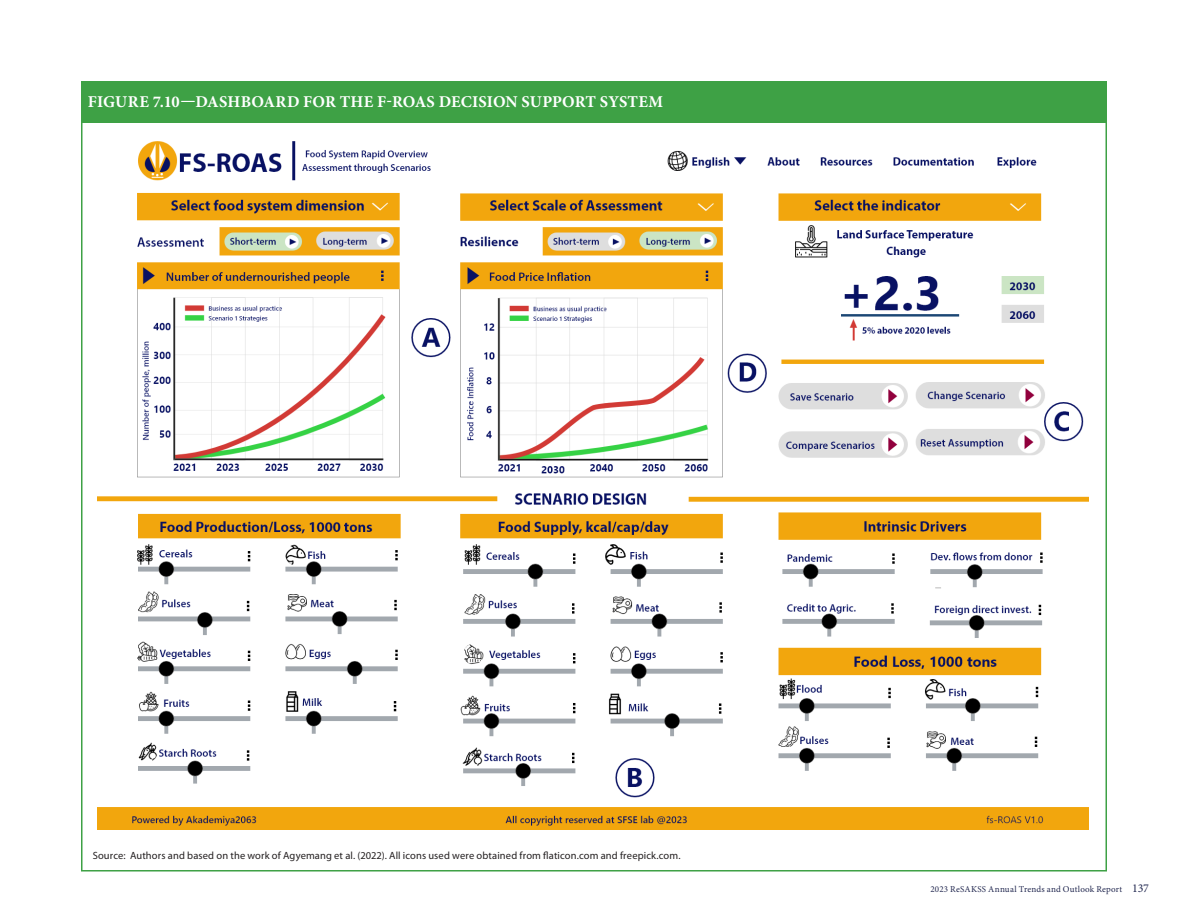
<style>
.page{position:relative;width:1188px;height:918px;background:#fff}
.page>*{position:absolute;margin:0;border:0;box-sizing:border-box;transform-origin:0 0}
.t1{font:700 16.5px "Minion Pro";letter-spacing:.005em;color:#fff}
.t2{font:10.5px "Myriad Pro";letter-spacing:.01em;color:#231f20}
.t3{font:9px "Minion Pro";letter-spacing:.025em;color:#222850}
.s1{font-size:12px}
</style>
<div class="page">
<div style="left:81px;top:81px;width:1026px;height:791px;background:#fff;border:2px solid #3ea145"></div>
<div style="left:81px;top:82px;width:1026px;height:40px;background:#3ea145"></div>
<img style="left:98px;top:141px;width:990px;height:688px">
<h1 class="t1" style="left:88px;top:90px;width:577px">FIGURE 7.10—DASHBOARD FOR THE F-ROAS DECISION SUPPORT SYSTEM</h1>
<p class="t2" style="left:93px;top:849px;width:589px">Source: Authors and based on the work of Agyemang et al. (2022). All icons used were obtained from flaticon.com and freepick.com.</p>
<p class="t3" style="left:930px;top:883px;width:220px">2023 ReSAKSS Annual Trends and Outlook Report <span class="s1">137</span></p>
</div>
